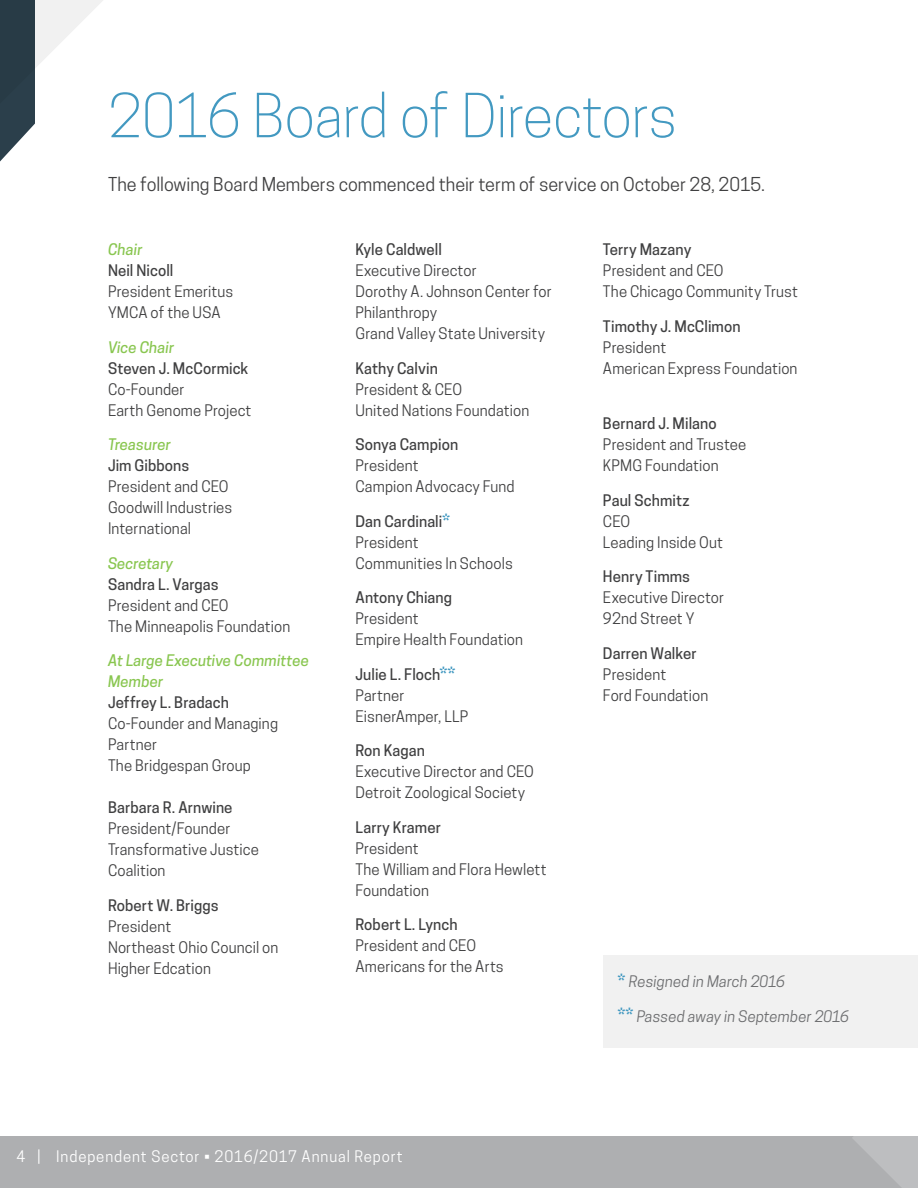
<style>
.page{position:relative;width:918px;height:1188px;background:#fff}
.page>*{position:absolute;margin:0;border:0;box-sizing:border-box;transform-origin:0 0}
.t1{font:300 57px "Cooper Hewitt";letter-spacing:-.015em;color:#4399c1}
.t2{font:18px "Cooper Hewitt";color:#404041}
.t3{font:15px/21px "Cooper Hewitt";letter-spacing:.005em;color:#404041}
.t4{font:500 15px "Cooper Hewitt";letter-spacing:.005em;color:#404041}
.t5{font:italic 500 15px/21px "Cooper Hewitt";letter-spacing:.005em;color:#89c650}
.t6{font:italic 15px "Cooper Hewitt";letter-spacing:.005em;color:#6d6e70}
.t7{font:15px "Cooper Hewitt";letter-spacing:.055em;color:#fff}
.s1{font-weight:500}
.s2{font-weight:700;font-size:18px;color:#4399c1}
.s3{font-weight:700;font-style:normal;font-size:18px;color:#4399c1}
</style>
<div class="page">
<div style="left:603px;top:955px;width:315px;height:92px;background:#f1f1f1"></div>
<svg style="left:0;top:0;width:103px;height:162px"></svg>
<div style="left:0;top:1136px;width:918px;height:52px;background:#aeafb1"></div>
<svg style="left:852px;top:1136px;width:66px;height:52px"></svg>
<h1 class="t1" style="left:108px;top:83px;width:571px">2016 Board of Directors</h1>
<p class="t2" style="left:108px;top:174px;width:659px">The following Board Members commenced their term of service on October 28, 2015.</p>
<p class="t5" style="left:108px;top:239px;width:36px">Chair</p>
<p class="t4" style="left:108px;top:262px;width:67px">Neil Nicoll</p>
<p class="t3" style="left:108px;top:281px;width:127px">President Emeritus<br>YMCA of the USA</p>
<p class="t5" style="left:108px;top:337px;width:68px">Vice Chair</p>
<p class="t4" style="left:108px;top:359px;width:142px">Steven J. McCormick</p>
<p class="t3" style="left:108px;top:379px;width:145px">Co-Founder<br>Earth Genome Project</p>
<p class="t5" style="left:108px;top:434px;width:65px">Treasurer</p>
<p class="t4" style="left:108px;top:457px;width:83px">Jim Gibbons</p>
<p class="t3" style="left:108px;top:476px;width:126px">President and CEO<br>Goodwill Industries<br>International</p>
<p class="t5" style="left:108px;top:553px;width:67px">Secretary</p>
<p class="t4" style="left:108px;top:575px;width:112px">Sandra L. Vargas</p>
<p class="t3" style="left:108px;top:595px;width:184px">President and CEO<br>The Minneapolis Foundation</p>
<p class="t5" style="left:108px;top:650px;width:202px">At Large Executive Committee<br>Member</p>
<p class="t4" style="left:108px;top:694px;width:122px">Jeffrey L. Bradach</p>
<p class="t3" style="left:108px;top:713px;width:172px">Co-Founder and Managing<br>Partner<br>The Bridgespan Group</p>
<p class="t4" style="left:108px;top:799px;width:126px">Barbara R. Arnwine</p>
<p class="t3" style="left:108px;top:818px;width:152px">President/Founder<br>Transformative Justice<br>Coalition</p>
<p class="t4" style="left:108px;top:896px;width:112px">Robert W. Briggs</p>
<p class="t3" style="left:108px;top:916px;width:172px">President<br>Northeast Ohio Council on<br>Higher Edcation</p>
<p class="t4" style="left:356px;top:241px;width:88px">Kyle Caldwell</p>
<p class="t3" style="left:356px;top:260px;width:198px">Executive Director<br>Dorothy A. Johnson Center for<br>Philanthropy<br>Grand Valley State University</p>
<p class="t4" style="left:356px;top:359px;width:84px">Kathy Calvin</p>
<p class="t3" style="left:356px;top:379px;width:175px">President &amp; CEO<br>United Nations Foundation</p>
<p class="t4" style="left:356px;top:436px;width:104px">Sonya Campion</p>
<p class="t3" style="left:356px;top:455px;width:161px">President<br>Campion Advocacy Fund</p>
<p class="t3" style="left:356px;top:511px;width:159px"><span class="s1">Dan Cardinali</span><span class="s2">*<br></span>President<br>Communities In Schools</p>
<p class="t4" style="left:356px;top:589px;width:98px">Antony Chiang</p>
<p class="t3" style="left:356px;top:608px;width:169px">President<br>Empire Health Foundation</p>
<p class="t3" style="left:355px;top:664px;width:114px"><span class="s1">Julie L. Floch</span><span class="s2">**<br></span>Partner<br>EisnerAmper, LLP</p>
<p class="t4" style="left:355px;top:742px;width:71px">Ron Kagan</p>
<p class="t3" style="left:355px;top:761px;width:180px">Executive Director and CEO<br>Detroit Zoological Society</p>
<p class="t4" style="left:355px;top:818px;width:87px">Larry Kramer</p>
<p class="t3" style="left:355px;top:838px;width:193px">President<br>The William and Flora Hewlett<br>Foundation</p>
<p class="t4" style="left:355px;top:916px;width:104px">Robert L. Lynch</p>
<p class="t3" style="left:355px;top:935px;width:150px">President and CEO<br>Americans for the Arts</p>
<p class="t7" style="left:16px;top:1147px;width:388px">4 | Independent Sector • 2016/2017 Annual Report</p>
<p class="t4" style="left:603px;top:241px;width:90px">Terry Mazany</p>
<p class="t3" style="left:603px;top:260px;width:197px">President and CEO<br>The Chicago Community Trust</p>
<p class="t4" style="left:603px;top:317px;width:139px">Timothy J. McClimon</p>
<p class="t3" style="left:603px;top:337px;width:196px">President<br>American Express Foundation</p>
<p class="t4" style="left:603px;top:415px;width:115px">Bernard J. Milano</p>
<p class="t3" style="left:603px;top:434px;width:145px">President and Trustee<br>KPMG Foundation</p>
<p class="t4" style="left:603px;top:491px;width:88px">Paul Schmitz</p>
<p class="t3" style="left:603px;top:511px;width:122px">CEO<br>Leading Inside Out</p>
<p class="t4" style="left:603px;top:568px;width:89px">Henry Timms</p>
<p class="t3" style="left:603px;top:587px;width:123px">Executive Director<br>92nd Street Y</p>
<p class="t4" style="left:603px;top:644px;width:95px">Darren Walker</p>
<p class="t3" style="left:603px;top:664px;width:107px">President<br>Ford Foundation</p>
<p class="t6" style="left:618px;top:973px;width:169px"><span class="s3">*</span> Resigned in March 2016</p>
<p class="t6" style="left:618px;top:1007px;width:233px"><span class="s3">**</span> Passed away in September 2016</p>
</div>
